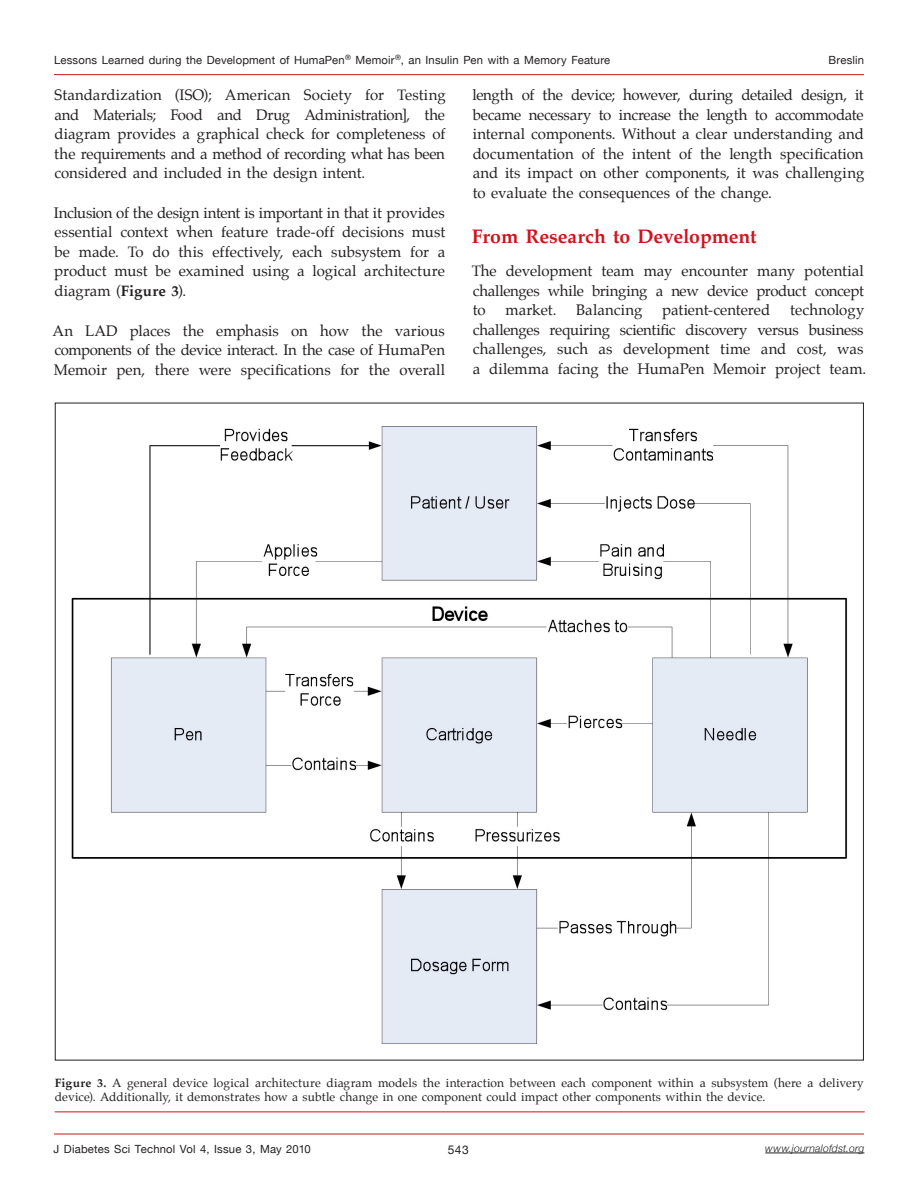
<style>
.page{position:relative;width:918px;height:1188px;background:#fff}
.page>*{position:absolute;margin:0;border:0;box-sizing:border-box;transform-origin:0 0}
.Subheads{font:700 19.5px "Palatino";letter-spacing:-.005em;color:#cd151d}
.Body_Text{font:15px/19.5px "Palatino";letter-spacing:-.005em;color:#231f20;text-align:justify}
.Minitext{font:12px/14.4px "Palatino";letter-spacing:.005em;color:#231f20}
.t1{font:12px "Helvetica Neue";color:#231f20}
.t2{font:11.25px "Helvetica Neue";letter-spacing:.015em;color:#231f20}
.t3{font:italic 300 10.5px "Helvetica Neue";letter-spacing:.02em;color:#231f20}
.s1{font-weight:700}
</style>
<div class="page">
<hr style="left:54px;top:1134px;width:810px;height:1px;background:#cd151d">
<hr style="left:54px;top:74px;width:810px;height:1px;background:#cd151d">
<hr style="left:765px;top:1153px;width:99px;height:1px;background:#231f20">
<img style="left:71px;top:426px;width:777px;height:618px">
<hr style="left:55px;top:1111px;width:810px;height:1px;background:#cd151d">
<p class="t2" style="left:54px;top:53px;width:558px">Lessons Learned during the Development of HumaPen<sup>®</sup> Memoir<sup>®</sup>, an Insulin Pen with a Memory Feature</p>
<p class="t2" style="left:829px;top:53px;width:37px">Breslin</p>
<p class="Body_Text" style="left:54px;top:85px;width:393px">Standardization (ISO); American Society for Testing and Materials; Food and Drug Administration], the diagram provides a graphical check for completeness of the requirements and a method of recording what has been considered and included in the design intent.</p>
<p class="Body_Text" style="left:54px;top:203px;width:393px">Inclusion of the design intent is important in that it provides essential context when feature trade-off decisions must be made. To do this effectively, each subsystem for a product must be examined using a logical architecture diagram (<span class="s1">Figure 3</span>).</p>
<p class="Body_Text" style="left:52px;top:321px;width:394px">An LAD places the emphasis on how the various components of the device interact. In the case of HumaPen Memoir pen, there were specifications for the overall</p>
<p class="Body_Text" style="left:473px;top:85px;width:393px">length of the device; however, during detailed design, it became necessary to increase the length to accommodate internal components. Without a clear understanding and documentation of the intent of the length specification and its impact on other components, it was challenging to evaluate the consequences of the change.</p>
<p class="Subheads" style="left:472px;top:220px;width:286px">From Research to Development</p>
<p class="Body_Text" style="left:472px;top:261px;width:394px">The development team may encounter many potential challenges while bringing a new device product concept to</p>
<p class="Body_Text" style="left:473px;top:300px;width:395px;text-align:left;text-indent:317px">technology challenges requiring scientific discovery versus business challenges, such as development time and cost, was a dilemma facing the HumaPen Memoir project team.</p>
<p class="Body_Text" style="left:506px;top:300px;width:53px">market.</p>
<p class="Body_Text" style="left:576px;top:300px;width:68px">Balancing</p>
<p class="Body_Text" style="left:662px;top:300px;width:110px">patient-centered</p>
<p class="Minitext" style="left:55px;top:1076px;width:810px"><span class="s1">Figure 3.</span> A general device logical architecture diagram models the interaction between each component within a subsystem (here a delivery device). Additionally, it demonstrates how a subtle change in one component could impact other components within the device.</p>
<p class="t2" style="left:54px;top:1142px;width:259px">J Diabetes Sci Technol Vol 4, Issue 3, May 2010</p>
<p class="t3" style="left:765px;top:1142px;width:101px">www.journalofdst.org</p>
<p class="t1" style="left:448px;top:1143px;width:22px">543</p>
</div>
